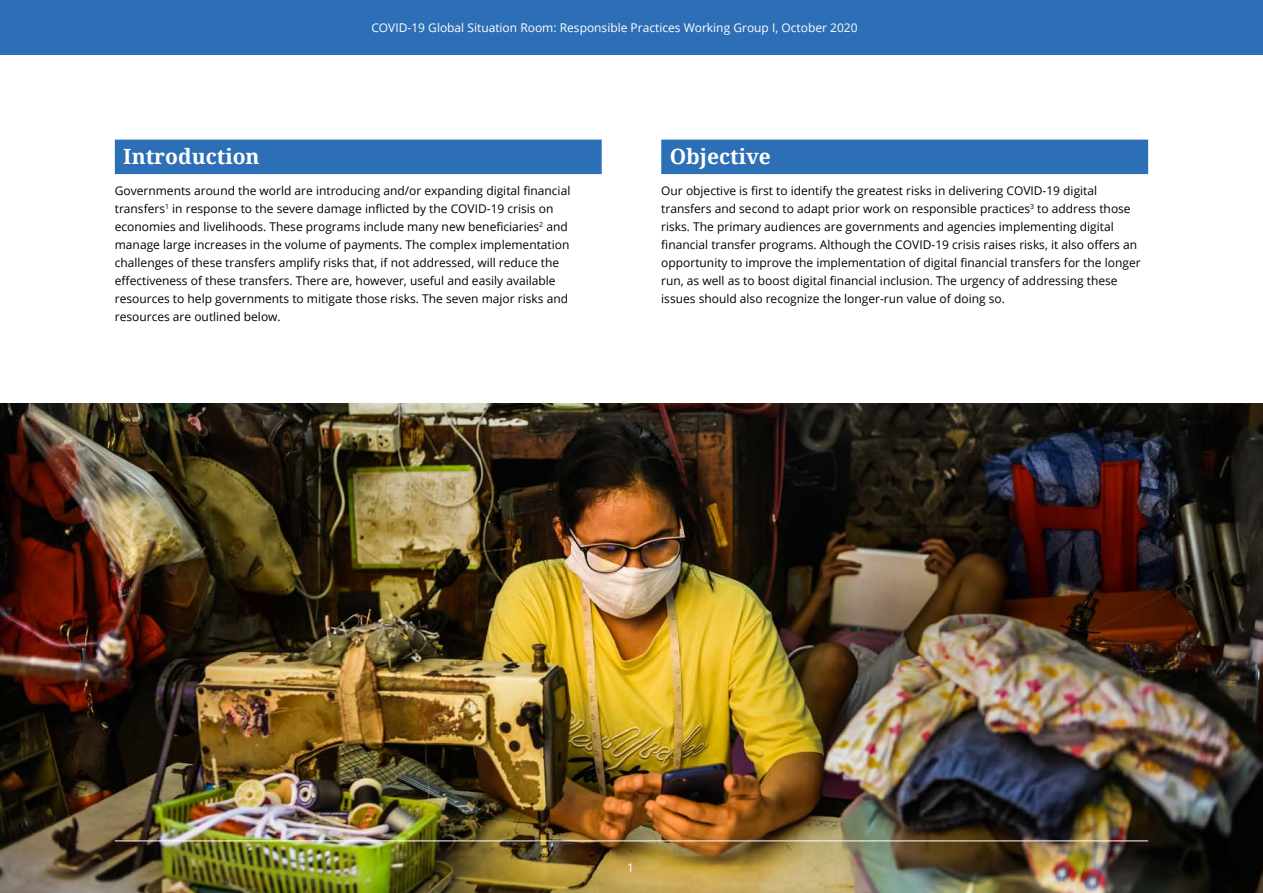
<style>
.page{position:relative;width:1263px;height:893px;background:#fff}
.page>*{position:absolute;margin:0;border:0;box-sizing:border-box;transform-origin:0 0}
.Heading_1{font:700 21px "Noto Serif";color:#fff}
.Body{font:12px/18px "Open Sans";color:#000}
.t1{font:12px "Open Sans";color:#fff}
</style>
<div class="page">
<img style="left:0;top:404px;width:1263px;height:489px">
<div style="left:0;top:0;width:1263px;height:55px;background:#2d6fb7"></div>
<hr style="left:115px;top:840px;width:1033px;height:1px;background:#fff">
<div style="left:115px;top:140px;width:487px;height:34px;background:#2d6fb7"></div>
<div style="left:661px;top:140px;width:487px;height:34px;background:#2d6fb7"></div>
<p class="t1" style="left:371px;top:19px;width:488px">COVID-19 Global Situation Room: Responsible Practices Working Group I, October 2020</p>
<p class="Heading_1" style="left:123px;top:141px;width:138px">Introduction</p>
<p class="Body" style="left:115px;top:181px;width:457px">Governments around the world are introducing and/or expanding digital financial transfers<sup>1</sup> in response to the severe damage inflicted by the COVID-19 crisis on economies and livelihoods. These programs include many new beneficiaries<sup>2</sup> and manage large increases in the volume of payments. The complex implementation challenges of these transfers amplify risks that, if not addressed, will reduce the effectiveness of these transfers. There are, however, useful and easily available resources to help governments to mitigate those risks. The seven major risks and resources are outlined below.</p>
<p class="Heading_1" style="left:670px;top:141px;width:103px">Objective</p>
<p class="Body" style="left:661px;top:181px;width:481px">Our objective is first to identify the greatest risks in delivering COVID-19 digital transfers and second to adapt prior work on responsible practices<sup>3</sup> to address those risks. The primary audiences are governments and agencies implementing digital financial transfer programs. Although the COVID-19 crisis raises risks, it also offers an opportunity to improve the implementation of digital financial transfers for the longer run, as well as to boost digital financial inclusion. The urgency of addressing these issues should also recognize the longer-run value of doing so.</p>
<p class="t1" style="left:627px;top:859px;width:8px">1</p>
</div>
